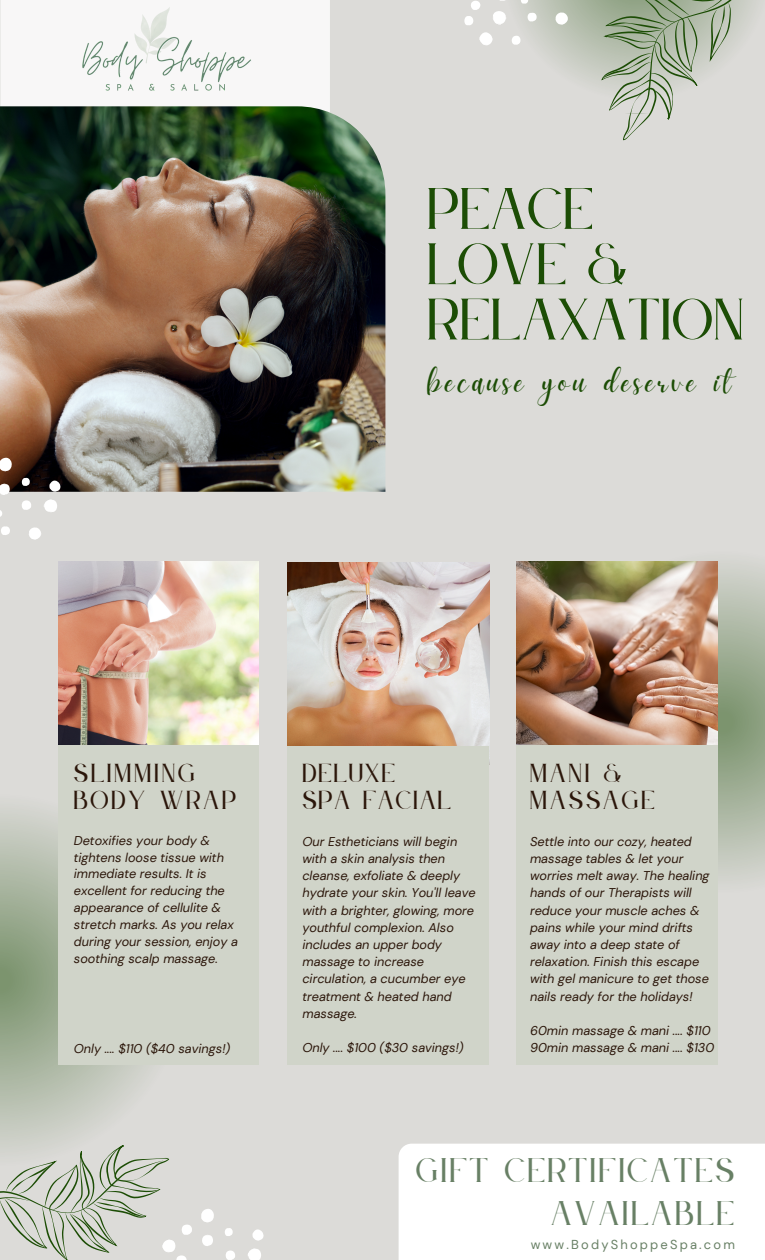
<style>
.page{position:relative;width:765px;height:1260px;background:#dcdbd8}
.page>*{position:absolute;margin:0;border:0;box-sizing:border-box;transform-origin:0 0}
.t1{font:51.25px/55.2px "Le Jour Serif";color:#1c4d05}
.t2{font:32.5px "Daydream";letter-spacing:.1em;color:#1c4d05}
.t3{font:30px "Le Jour Serif";letter-spacing:.07em;color:#688065}
.t4{font:22.88px/26.8px "Le Jour Serif";letter-spacing:.1em;color:#2b160a}
.t5{font:22.88px/26.8px "Le Jour Serif";letter-spacing:.06em;color:#2b160a}
.t6{font:12.88px "DM Sans";letter-spacing:.17em;color:#688065}
.t7{font:italic 12.75px/17.2px "DM Sans";color:#2b160a}
</style>
<div class="page">
<svg style="left:0;top:811px;width:146px;height:274px"></svg>
<svg style="left:718px;top:566px;width:47px;height:312px"></svg>
<div style="left:399px;top:1144px;width:366px;height:116px;background:#fff"></div>
<img style="left:58px;top:561px;width:201px;height:184px">
<div style="left:58px;top:745px;width:201px;height:320px;background:#d0d4c9"></div>
<img style="left:287px;top:562px;width:202px;height:202px">
<div style="left:287px;top:746px;width:201px;height:319px;background:#d0d4c9"></div>
<img style="left:517px;top:561px;width:201px;height:184px">
<div style="left:516px;top:745px;width:202px;height:320px;background:#d0d4c9"></div>
<div style="left:0;top:0;width:330px;height:106px;background:#f8f7f7"></div>
<img style="left:0;top:106px;width:385px;height:386px">
<svg style="left:225px;top:1250px;width:10px;height:10px"></svg>
<svg style="left:248px;top:1249px;width:13px;height:11px"></svg>
<svg style="left:252px;top:1229px;width:12px;height:12px"></svg>
<svg style="left:225px;top:1228px;width:8px;height:8px"></svg>
<svg style="left:202px;top:1235px;width:11px;height:11px"></svg>
<svg style="left:0;top:1085px;width:192px;height:175px"></svg>
<svg style="left:201px;top:1209px;width:13px;height:14px"></svg>
<svg style="left:464px;top:0;width:290px;height:140px"></svg>
<img style="left:72px;top:0;width:187px;height:141px">
<svg style="left:1px;top:526px;width:9px;height:9px"></svg>
<svg style="left:29px;top:527px;width:12px;height:13px"></svg>
<svg style="left:0;top:510px;width:2px;height:7px"></svg>
<svg style="left:22px;top:500px;width:9px;height:10px"></svg>
<svg style="left:44px;top:499px;width:13px;height:13px"></svg>
<svg style="left:49px;top:479px;width:13px;height:13px"></svg>
<svg style="left:22px;top:477px;width:8px;height:9px"></svg>
<svg style="left:0;top:484px;width:10px;height:11px"></svg>
<svg style="left:0;top:456px;width:13px;height:16px"></svg>
<p class="t1" style="left:428px;top:184px;width:169px">PEACE</p>
<p class="t1" style="left:428px;top:239px;width:319px">LOVE &amp;<br>RELAXATION</p>
<p class="t2" style="left:428px;top:363px;width:306px">because you deserve it</p>
<p class="t4" style="left:74px;top:761px;width:165px">SLIMMING<br>BODY WRAP</p>
<p class="t5" style="left:302px;top:761px;width:151px">DELUXE<br>SPA FACIAL</p>
<p class="t4" style="left:530px;top:761px;width:127px">MANI &amp;<br>MASSAGE</p>
<p class="t7" style="left:74px;top:832px;width:166px;line-height:16.9px">Detoxifies your body &amp; tightens loose tissue with immediate results. It is excellent for reducing the appearance of cellulite &amp; stretch marks. As you relax during your session, enjoy a soothing scalp massage.</p>
<p class="t7" style="left:302px;top:833px;width:175px">Our Estheticians will begin with a skin analysis then cleanse, exfoliate &amp; deeply hydrate your skin. You'll leave with a brighter, glowing, more youthful complexion. Also includes an upper body massage to increase circulation, a cucumber eye treatment &amp; heated hand massage.</p>
<p class="t7" style="left:302px;top:1039px;width:163px">Only .... $100 ($30 savings!)</p>
<p class="t7" style="left:530px;top:833px;width:181px">Settle into our cozy, heated massage tables &amp; let your worries melt away. The healing hands of our Therapists will reduce your muscle aches &amp; pains while your mind drifts away into a deep state of relaxation. Finish this escape with gel manicure to get those nails ready for the holidays!</p>
<p class="t7" style="left:530px;top:1022px;width:182px">60min massage &amp; mani .... $110</p>
<p class="t7" style="left:530px;top:1039px;width:186px">90min massage &amp; mani .... $130</p>
<p class="t7" style="left:74px;top:1040px;width:158px">Only .... $110 ($40 savings!)</p>
<p class="t3" style="left:417px;top:1154px;width:320px">GIFT CERTIFICATES</p>
<p class="t3" style="left:551px;top:1198px;width:185px">AVAILABLE</p>
<p class="t6" style="left:531px;top:1237px;width:206px">www.BodyShoppeSpa.com</p>
</div>
